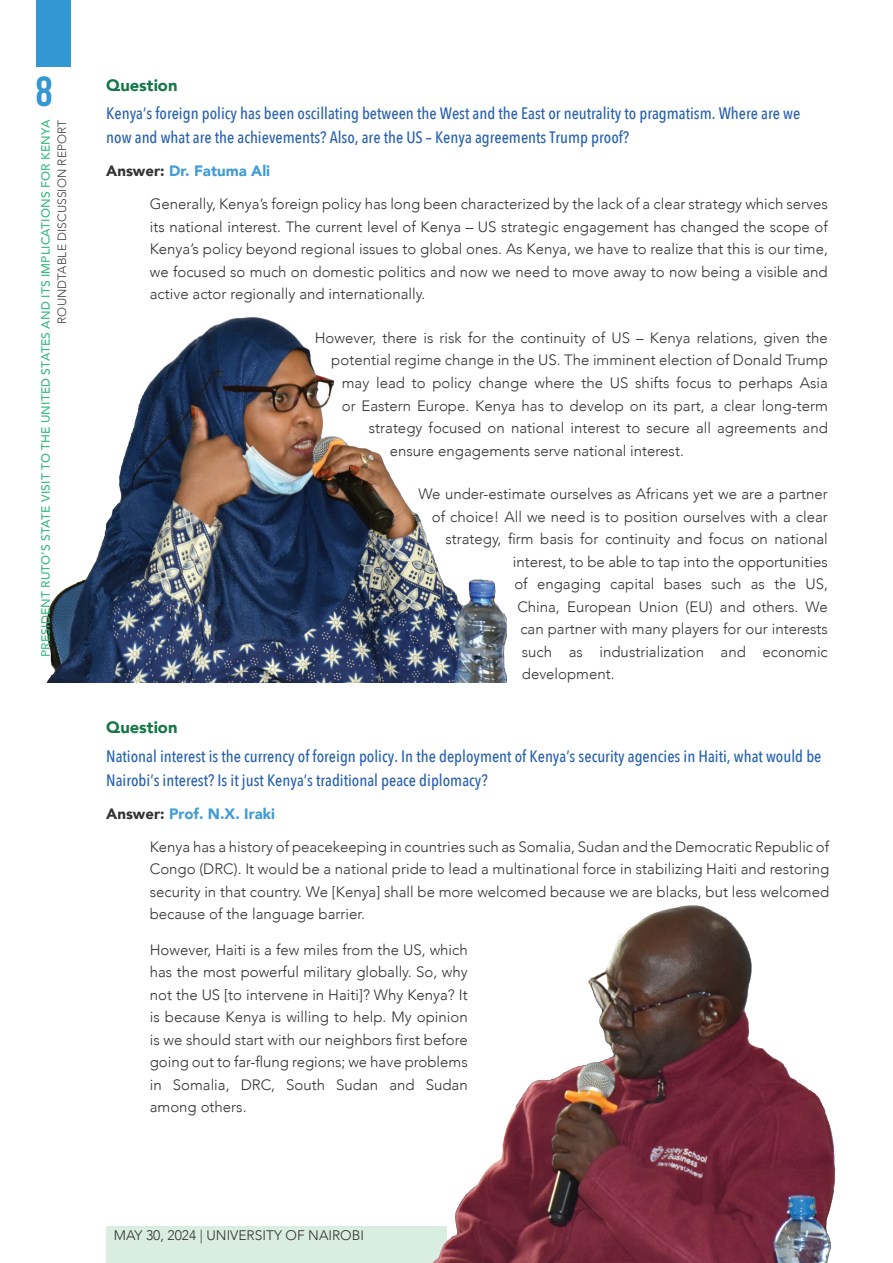
<style>
.page{position:relative;width:893px;height:1263px;background:#fff}
.page>*{position:absolute;margin:0;border:0;box-sizing:border-box;transform-origin:0 0}
.t1{font:700 42px "Bebas Neue";color:#3297d3}
.Question_body{font:500 16.5px/24px "Avenir Next Condensed";color:#2861ae}
.Questions{font:900 16.5px "Avenir";color:#16784a}
.Answers{font:300 15px/22.5px "Avenir";color:#333233;text-align:justify}
.Body_Text_Bold{font:900 15px "Avenir";color:#419bd5}
.t2{font:300 13.8px "Avenir";color:#333233}
.t3{font:500 12px/16.5px "Avenir";letter-spacing:.015em;color:#3ab983;text-align:right}
.s1{color:#333233}
.s2{font-weight:300;color:#3e3e3f}
</style>
<div class="page">
<div style="left:106px;top:1226px;width:340px;height:37px;background:#d9ede1"></div>
<div style="left:36px;top:0;width:34px;height:66px;background:#3297d3"></div>
<img style="left:45px;top:316px;width:461px;height:366px">
<img style="left:432px;top:905px;width:404px;height:358px">
<h1 class="t1" style="left:36px;top:68px;width:18px">8</h1>
<p class="Questions" style="left:106px;top:71px;width:73px">Question</p>
<p class="Question_body" style="left:106px;top:101px;width:695px">Kenya’s foreign policy has been oscillating between the West and the East or neutrality to pragmatism. Where are we now and what are the achievements? Also, are the US – Kenya agreements Trump proof?</p>
<p class="Body_Text_Bold" style="left:106px;top:158px;width:165px"><span class="s1">Answer:</span> Dr. Fatuma Ali</p>
<p class="Answers" style="left:150px;top:193px;width:680px">Generally, Kenya’s foreign policy has long been characterized by the lack of a clear strategy which serves its national interest. The current level of Kenya – US strategic engagement has changed the scope of Kenya’s policy beyond regional issues to global ones. As Kenya, we have to realize that this is our time, we focused so much on domestic politics and now we need to move away to now being a visible and active actor regionally and internationally.</p>
<p class="Answers" style="left:315px;top:327px;width:514px">However, there is risk for the continuity of US – Kenya relations, given the</p>
<p class="Answers" style="left:331px;top:349px;width:498px">potential regime change in the US. The imminent election of Donald Trump</p>
<p class="Answers" style="left:342px;top:372px;width:487px">may lead to policy change where the US shifts focus to perhaps Asia</p>
<p class="Answers" style="left:342px;top:394px;width:487px">or Eastern Europe. Kenya has to develop on its part, a clear long-term</p>
<p class="Answers" style="left:369px;top:417px;width:460px">strategy focused on national interest to secure all agreements and</p>
<p class="Answers" style="left:390px;top:439px;width:296px">ensure engagements serve national interest.</p>
<p class="Answers" style="left:418px;top:483px;width:411px">We under-estimate ourselves as Africans yet we are a partner</p>
<p class="Answers" style="left:432px;top:505px;width:397px">of choice! All we need is to position ourselves with a clear</p>
<p class="Answers" style="left:445px;top:528px;width:384px">strategy, firm basis for continuity and focus on national</p>
<p class="Answers" style="left:513px;top:550px;width:317px">interest, to be able to tap into the opportunities</p>
<p class="Answers" style="left:514px;top:573px;width:315px">of engaging capital bases such as the US,</p>
<p class="Answers" style="left:517px;top:595px;width:312px">China, European Union (EU) and others. We</p>
<p class="Answers" style="left:520px;top:618px;width:309px">can partner with many players for our interests</p>
<p class="Answers" style="left:522px;top:640px;width:307px">such as industrialization and economic</p>
<p class="Answers" style="left:522px;top:663px;width:94px">development.</p>
<p class="Questions" style="left:106px;top:713px;width:73px">Question</p>
<p class="Question_body" style="left:106px;top:744px;width:717px">National interest is the currency of foreign policy. In the deployment of Kenya’s security agencies in Haiti, what would be<br>Nairobi’s interest? Is it just Kenya’s traditional peace diplomacy?</p>
<p class="Body_Text_Bold" style="left:106px;top:801px;width:170px"><span class="s1">Answer:</span> Prof. N.X. Iraki</p>
<p class="Answers" style="left:150px;top:835px;width:681px">Kenya has a history of peacekeeping in countries such as Somalia, Sudan and the Democratic Republic of Congo (DRC). It would be a national pride to lead a multinational force in stabilizing Haiti and restoring security in that country. We [Kenya] shall be more welcomed because we are blacks, but less welcomed because of the language barrier.</p>
<p class="t3" style="left:37px;top:657px;width:539px;rotate:-90deg">PRESIDENT RUTO’S STATE VISIT TO THE UNITED STATES AND ITS IMPLICATIONS FOR KENYA<br><span class="s2">ROUNDTABLE DISCUSSION REPORT</span></p>
<p class="Answers" style="left:150px;top:938px;width:319px">However, Haiti is a few miles from the US, which has the most powerful military globally. So, why not the US [to intervene in Haiti]? Why Kenya? It is because Kenya is willing to help. My opinion is we should start with our neighbors first before going out to far-flung regions; we have problems in Somalia, DRC, South Sudan and Sudan among others.</p>
<p class="t2" style="left:114px;top:1226px;width:252px">MAY 30, 2024 | UNIVERSITY OF NAIROBI</p>
</div>
